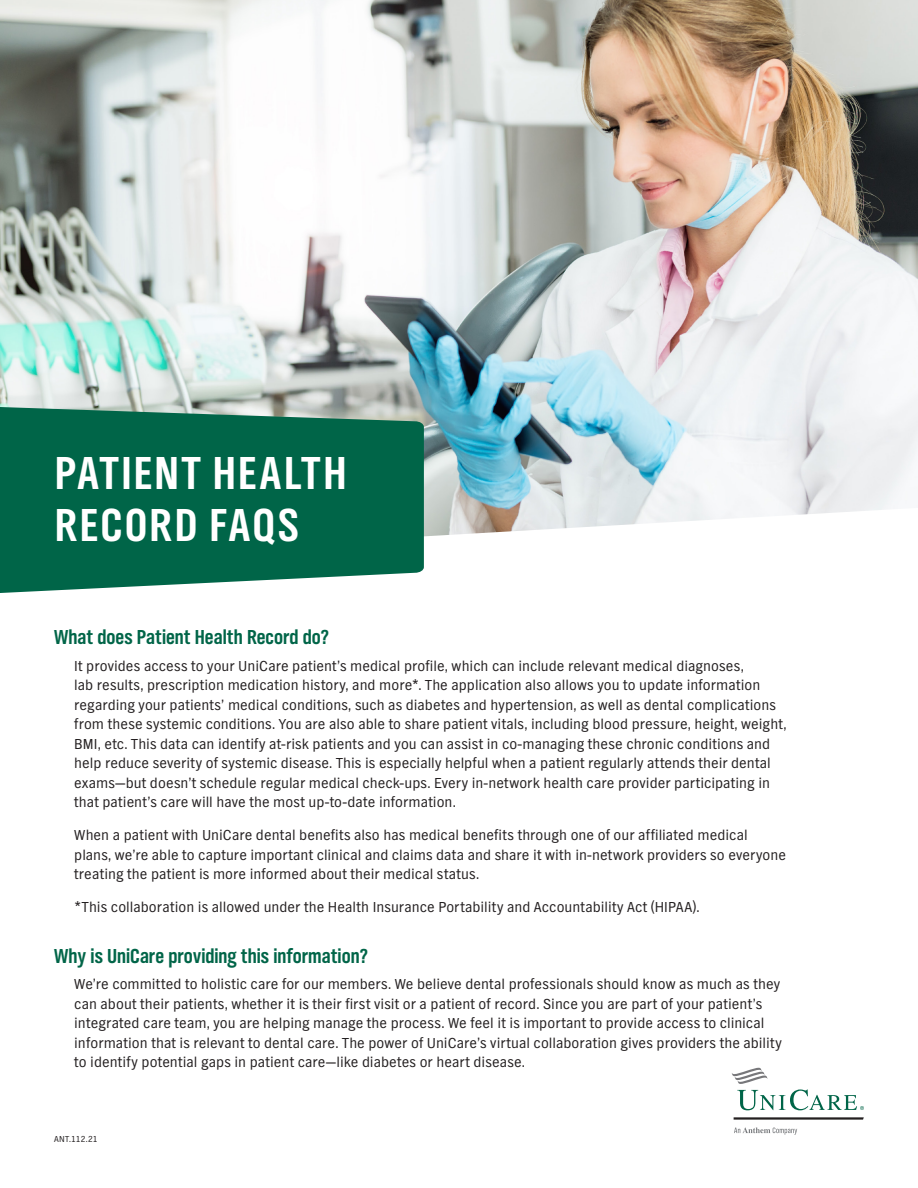
<style>
.page{position:relative;width:918px;height:1188px;background:#fff}
.page>*{position:absolute;margin:0;border:0;box-sizing:border-box;transform-origin:0 0}
.t1{font:48px/52.5px "TV Nord EF Bold Con";letter-spacing:.05em;color:#fff}
.t2{font:21px "TV Nord EF Bold Con";color:#006548}
.t3{font:15px/19.5px "TV Nord EF";letter-spacing:.005em;color:#231f20}
.t4{font:9px "TV Nord EF";letter-spacing:.015em;color:#231f20}
</style>
<div class="page">
<img style="left:0;top:0;width:918px;height:537px">
<svg style="left:0;top:406px;width:424px;height:187px;background:#167257"></svg>
<svg style="left:734px;top:1127px;width:63px;height:8px"></svg>
<svg style="left:734px;top:1117px;width:130px;height:3px"></svg>
<svg style="left:732px;top:1068px;width:132px;height:42px"></svg>
<p class="t1" style="left:55px;top:448px;width:293px">PATIENT HEALTH<br>RECORD FAQS</p>
<p class="t2" style="left:54px;top:625px;width:276px">What does Patient Health Record do?</p>
<p class="t3" style="left:74px;top:656px;width:714px">It provides access to your UniCare patient’s medical profile, which can include relevant medical diagnoses,<br>lab results, prescription medication history, and more*. The application also allows you to update information regarding your patients’ medical conditions, such as diabetes and hypertension, as well as dental complications from these systemic conditions. You are also able to share patient vitals, including blood pressure, height, weight, BMI, etc. This data can identify at-risk patients and you can assist in co-managing these chronic conditions and help reduce severity of systemic disease. This is especially helpful when a patient regularly attends their dental exams—but doesn’t schedule regular medical check-ups. Every in-network health care provider participating in that patient’s care will have the most up-to-date information.</p>
<p class="t3" style="left:74px;top:826px;width:713px">When a patient with UniCare dental benefits also has medical benefits through one of our affiliated medical plans, we’re able to capture important clinical and claims data and share it with in-network providers so everyone treating the patient is more informed about their medical status.</p>
<p class="t3" style="left:74px;top:898px;width:627px">*This collaboration is allowed under the Health Insurance Portability and Accountability Act (HIPAA).</p>
<p class="t2" style="left:54px;top:944px;width:315px">Why is UniCare providing this information?</p>
<p class="t3" style="left:74px;top:975px;width:709px">We’re committed to holistic care for our members. We believe dental professionals should know as much as they can about their patients, whether it is their first visit or a patient of record. Since you are part of your patient’s integrated care team, you are helping manage the process. We feel it is important to provide access to clinical information that is relevant to dental care. The power of UniCare’s virtual collaboration gives providers the ability to identify potential gaps in patient care—like diabetes or heart disease.</p>
<p class="t4" style="left:54px;top:1134px;width:45px">ANT.112.21</p>
</div>
